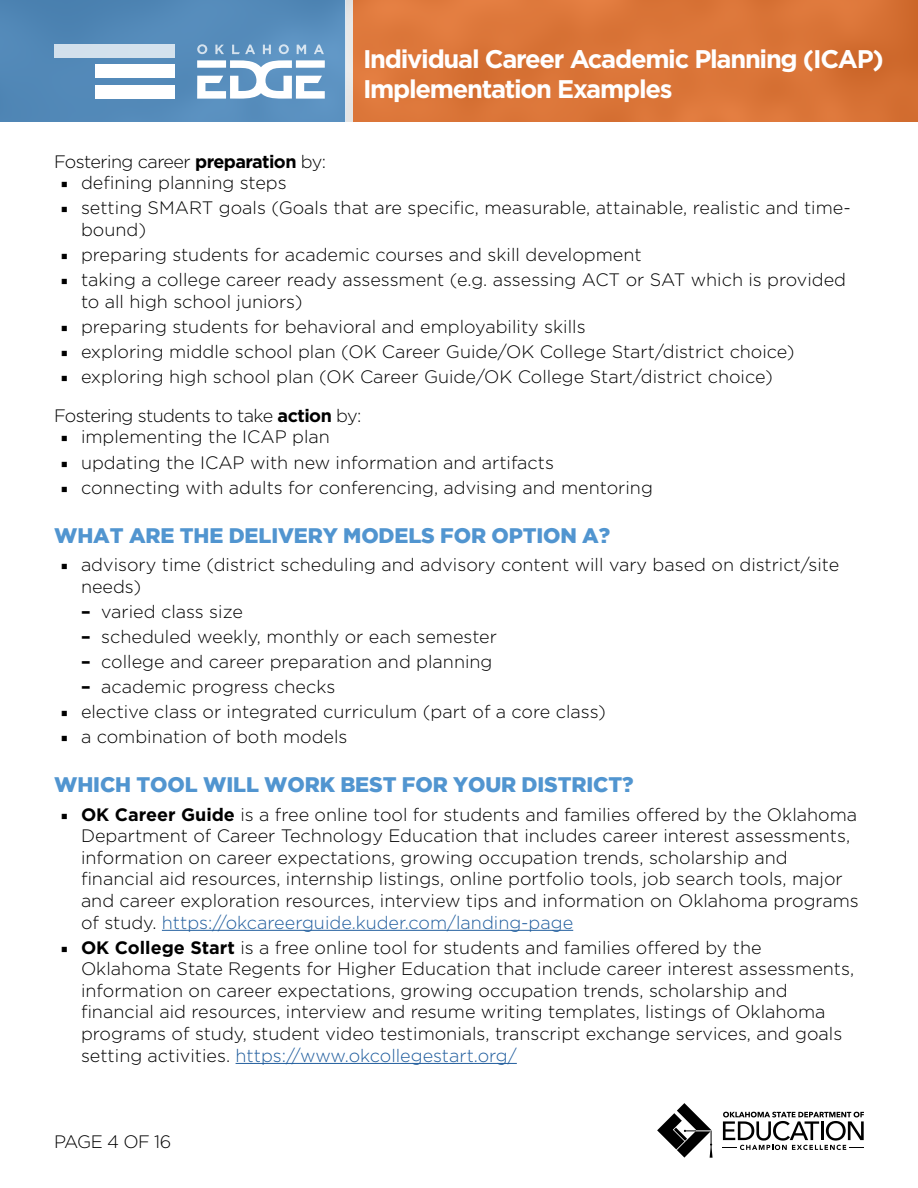
<style>
.page{position:relative;width:918px;height:1188px;background:#fff}
.page>*{position:absolute;margin:0;border:0;box-sizing:border-box;transform-origin:0 0}
.t1{font:700 25.5px/30px "Gotham";letter-spacing:-.05em;color:#fff}
.Header_1{font:900 21px "Gotham";letter-spacing:-.005em;color:#5195d0}
.Paragraph_Style_2{font:300 18px/21.6px "Gotham";color:#000}
.Paragraph_Style_2-2{font:300 18px "Gotham";letter-spacing:-.03em;color:#000}
.s1{font-weight:700}
.s2{font-family:"Minion Pro";font-weight:400}
.s3{color:#215e9e}
</style>
<div class="page">
<div style="left:353px;top:0;width:565px;height:121px;background:#db7538"></div>
<div style="left:0;top:0;width:346px;height:122px;background:#538ab9"></div>
<div style="left:346px;top:0;width:7px;height:121px;background:#e8e8e8"></div>
<div style="left:55px;top:44px;width:120px;height:13px;background:#d4e1ed"></div>
<div style="left:96px;top:65px;width:79px;height:13px;background:#fff"></div>
<div style="left:96px;top:86px;width:79px;height:13px;background:#fff"></div>
<svg style="left:197px;top:60px;width:128px;height:39px"></svg>
<svg style="left:197px;top:44px;width:127px;height:10px"></svg>
<svg style="left:723px;top:1112px;width:141px;height:38px"></svg>
<svg style="left:657px;top:1103px;width:56px;height:55px"></svg>
<hr style="left:162px;top:930px;width:411px;height:1px;background:#215e9e">
<hr style="left:236px;top:1063px;width:281px;height:1px;background:#215e9e">
<h1 class="t1" style="left:363px;top:43px;width:522px">Individual Career Academic Planning (ICAP)<br>Implementation Examples</h1>
<p class="Paragraph_Style_2-2" style="left:54px;top:150px;width:274px">Fostering career <span class="s1">preparation</span> by:</p>
<p class="Paragraph_Style_2" style="left:61px;top:172px;width:228px"><span class="s2">■</span> defining planning steps</p>
<p class="Paragraph_Style_2" style="left:81px;top:197px;width:771px;text-indent:-20px"><span class="s2">■</span> setting SMART goals (Goals that are specific, measurable, attainable, realistic and time&shy;bound)</p>
<p class="Paragraph_Style_2" style="left:61px;top:244px;width:582px"><span class="s2">■</span> preparing students for academic courses and skill development</p>
<p class="Paragraph_Style_2" style="left:81px;top:269px;width:767px;text-indent:-20px"><span class="s2">■</span> taking a college career ready assessment (e.g. assessing ACT or SAT which is provided to all high school juniors)</p>
<p class="Paragraph_Style_2" style="left:61px;top:315px;width:526px"><span class="s2">■</span> preparing students for behavioral and employability skills</p>
<p class="Paragraph_Style_2" style="left:61px;top:340px;width:735px"><span class="s2">■</span> exploring middle school plan (OK Career Guide/OK College Start/district choice)</p>
<p class="Paragraph_Style_2" style="left:61px;top:366px;width:714px"><span class="s2">■</span> exploring high school plan (OK Career Guide/OK College Start/district choice)</p>
<p class="Paragraph_Style_2-2" style="left:54px;top:404px;width:309px">Fostering students to take <span class="s1">action</span> by:</p>
<p class="Paragraph_Style_2" style="left:61px;top:426px;width:271px"><span class="s2">■</span> implementing the ICAP plan</p>
<p class="Paragraph_Style_2" style="left:61px;top:451px;width:495px"><span class="s2">■</span> updating the ICAP with new information and artifacts</p>
<p class="Paragraph_Style_2" style="left:61px;top:476px;width:594px"><span class="s2">■</span> connecting with adults for conferencing, advising and mentoring</p>
<p class="Header_1" style="left:54px;top:523px;width:557px">WHAT ARE THE DELIVERY MODELS FOR OPTION A?</p>
<p class="Paragraph_Style_2" style="left:81px;top:553px;width:760px;text-indent:-20px"><span class="s2">■</span> advisory time (district scheduling and advisory content will vary based on district/site needs)</p>
<p class="Paragraph_Style_2" style="left:81px;top:600px;width:163px"><span class="s1">–</span> varied class size</p>
<p class="Paragraph_Style_2" style="left:81px;top:625px;width:417px"><span class="s1">–</span> scheduled weekly, monthly or each semester</p>
<p class="Paragraph_Style_2" style="left:81px;top:650px;width:413px"><span class="s1">–</span> college and career preparation and planning</p>
<p class="Paragraph_Style_2" style="left:81px;top:675px;width:256px"><span class="s1">–</span> academic progress checks</p>
<p class="Paragraph_Style_2" style="left:61px;top:700px;width:547px"><span class="s2">■</span> elective class or integrated curriculum (part of a core class)</p>
<p class="Paragraph_Style_2" style="left:61px;top:726px;width:288px"><span class="s2">■</span> a combination of both models</p>
<p class="Header_1" style="left:54px;top:773px;width:581px">WHICH TOOL WILL WORK BEST FOR YOUR DISTRICT?</p>
<p class="Paragraph_Style_2" style="left:81px;top:803px;width:779px;text-indent:-20px"><span class="s2">■</span> <span class="s1">OK Career Guide</span> is a free online tool for students and families offered by the Oklahoma Department of Career Technology Education that includes career interest assessments, information on career expectations, growing occupation trends, scholarship and financial aid resources, internship listings, online portfolio tools, job search tools, major and career exploration resources, interview tips and information on Oklahoma programs of study. <span class="s3">https://okcareerguide.kuder.com/landing-page</span></p>
<p class="Paragraph_Style_2" style="left:81px;top:936px;width:775px;text-indent:-20px"><span class="s2">■</span> <span class="s1">OK College Start</span> is a free online tool for students and families offered by the Oklahoma State Regents for Higher Education that include career interest assessments, information on career expectations, growing occupation trends, scholarship and financial aid resources, interview and resume writing templates, listings of Oklahoma programs of study, student video testimonials, transcript exchange services, and goals setting activities. <span class="s3">https://www.okcollegestart.org/</span></p>
<p class="Paragraph_Style_2" style="left:54px;top:1131px;width:119px">PAGE 4 OF 16</p>
</div>
